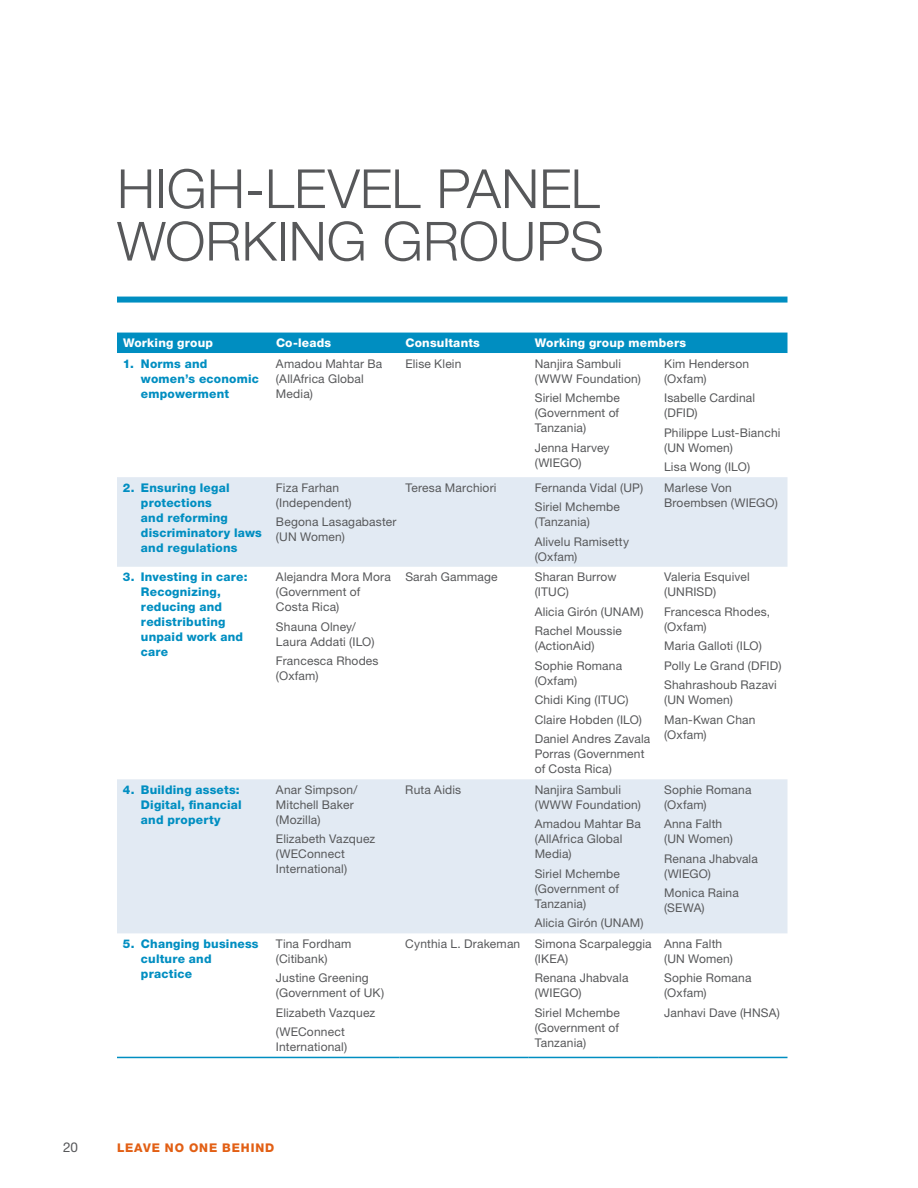
<style>
.page{position:relative;width:918px;height:1188px;background:#fff}
.page>*{position:absolute;margin:0;border:0;box-sizing:border-box;transform-origin:0 0}
.t1{font:300 54px/52.5px "Helvetica Neue LT Std";color:#57585a}
.t2{font:13.5px "Helvetica Neue LT Std";color:#57585a}
.t3{font:12px/15px "Helvetica Neue LT Std";letter-spacing:.015em;color:#57585a}
.t4{font:800 12px/15px "Helvetica Neue LT Std";letter-spacing:.02em;color:#008ec1}
.t5{font:800 12px "Helvetica Neue LT Std";letter-spacing:.02em;color:#fff}
.t6{font:800 12px "Helvetica Neue LT Std";letter-spacing:.075em;color:#e25f14}
</style>
<div class="page">
<div style="left:117px;top:297px;width:671px;height:6px;background:#008ec1"></div>
<div style="left:117px;top:333px;width:671px;height:20px;background:#008ec1"></div>
<svg style="left:117px;top:477px;width:671px;height:456px;fill:#e2eaf3"></svg>
<hr style="left:117px;top:1057px;width:153px;height:1px;background:#008ec1">
<hr style="left:270px;top:1057px;width:129px;height:1px;background:#008ec1">
<hr style="left:399px;top:1057px;width:130px;height:1px;background:#008ec1">
<hr style="left:529px;top:1057px;width:129px;height:1px;background:#008ec1">
<hr style="left:658px;top:1057px;width:130px;height:1px;background:#008ec1">
<h1 class="t1" style="left:117px;top:161px;width:488px">HIGH-LEVEL PANEL<br>WORKING GROUPS</h1>
<p class="t5" style="left:123px;top:336px;width:92px">Working group</p>
<p class="t5" style="left:276px;top:336px;width:57px">Co-leads</p>
<p class="t5" style="left:405px;top:336px;width:76px">Consultants</p>
<p class="t5" style="left:535px;top:336px;width:153px">Working group members</p>
<p class="t4" style="left:141px;top:356px;width:119px;text-indent:-18px">1. Norms and women’s economic empowerment</p>
<p class="t3" style="left:276px;top:356px;width:108px">Amadou Mahtar Ba (AllAfrica Global<br>Media)</p>
<p class="t3" style="left:405px;top:356px;width:58px">Elise Klein</p>
<p class="t3" style="left:535px;top:356px;width:108px">Nanjira Sambuli (WWW Foundation)</p>
<p class="t3" style="left:664px;top:356px;width:87px">Kim Henderson (Oxfam)</p>
<p class="t3" style="left:664px;top:390px;width:93px">Isabelle Cardinal (DFID)</p>
<p class="t3" style="left:664px;top:425px;width:118px">Philippe Lust-Bianchi (UN Women)</p>
<p class="t3" style="left:664px;top:459px;width:88px">Lisa Wong (ILO)</p>
<p class="t3" style="left:535px;top:390px;width:87px;text-align:justify">Siriel Mchembe (Government of Tanzania)</p>
<p class="t3" style="left:535px;top:440px;width:76px">Jenna Harvey (WIEGO)</p>
<p class="t4" style="left:141px;top:480px;width:122px;text-indent:-18px">2. Ensuring legal protections<br>and reforming discriminatory laws and regulations</p>
<p class="t3" style="left:276px;top:480px;width:77px">Fiza Farhan (Independent)</p>
<p class="t3" style="left:276px;top:514px;width:122px">Begona Lasagabaster (UN Women)</p>
<p class="t4" style="left:141px;top:570px;width:108px;text-indent:-18px">3. Investing in care:<br>Recognizing, reducing and redistributing unpaid work and care</p>
<p class="t3" style="left:276px;top:569px;width:116px">Alejandra Mora Mora (Government of<br>Costa Rica)</p>
<p class="t3" style="left:276px;top:619px;width:100px">Shauna Olney/<br>Laura Addati (ILO)</p>
<p class="t3" style="left:276px;top:653px;width:104px">Francesca Rhodes (Oxfam)</p>
<p class="t4" style="left:141px;top:782px;width:102px;text-indent:-18px">4. Building assets:<br>Digital, financial and property</p>
<p class="t3" style="left:276px;top:782px;width:83px">Anar Simpson/<br>Mitchell Baker (Mozilla)</p>
<p class="t3" style="left:276px;top:831px;width:101px">Elizabeth Vazquez (WEConnect<br>International)</p>
<p class="t4" style="left:141px;top:936px;width:119px;text-indent:-18px">5. Changing business culture and practice</p>
<p class="t3" style="left:276px;top:936px;width:77px">Tina Fordham (Citibank)</p>
<p class="t3" style="left:276px;top:971px;width:110px">Justine Greening (Government of UK)</p>
<p class="t3" style="left:276px;top:1003px;width:101px;line-height:19.5px">Elizabeth Vazquez (WEConnect</p>
<p class="t3" style="left:276px;top:1040px;width:73px">International)</p>
<p class="t3" style="left:405px;top:480px;width:93px">Teresa Marchiori</p>
<p class="t3" style="left:535px;top:478px;width:110px;line-height:19.5px">Fernanda Vidal (UP)<br>Siriel Mchembe</p>
<p class="t3" style="left:535px;top:512px;width:96px;line-height:19.5px">(Tanzania)<br>Alivelu Ramisetty</p>
<p class="t3" style="left:535px;top:549px;width:44px">(Oxfam)</p>
<p class="t3" style="left:405px;top:569px;width:94px">Sarah Gammage</p>
<p class="t3" style="left:535px;top:569px;width:83px">Sharan Burrow (ITUC)</p>
<p class="t3" style="left:535px;top:602px;width:110px;line-height:19.5px">Alicia Girón (UNAM)<br>Rachel Moussie</p>
<p class="t3" style="left:535px;top:636px;width:89px;line-height:19.5px">(ActionAid)<br>Sophie Romana</p>
<p class="t3" style="left:535px;top:671px;width:117px;line-height:19.5px">(Oxfam)<br>Chidi King (ITUC)<br>Claire Hobden (ILO)<br>Daniel Andres Zavala</p>
<p class="t3" style="left:535px;top:746px;width:111px">Porras (Government of Costa Rica)</p>
<p class="t3" style="left:405px;top:782px;width:57px">Ruta Aidis</p>
<p class="t3" style="left:535px;top:782px;width:108px">Nanjira Sambuli (WWW Foundation)</p>
<p class="t3" style="left:535px;top:816px;width:108px">Amadou Mahtar Ba (AllAfrica Global<br>Media)</p>
<p class="t3" style="left:535px;top:866px;width:87px;text-align:justify">Siriel Mchembe (Government of Tanzania)</p>
<p class="t3" style="left:535px;top:915px;width:110px">Alicia Girón (UNAM)</p>
<p class="t3" style="left:535px;top:936px;width:119px;text-indent:-129px">Cynthia L. Drakeman Simona Scarpaleggia (IKEA)</p>
<p class="t3" style="left:535px;top:971px;width:95px">Renana Jhabvala (WIEGO)</p>
<p class="t3" style="left:535px;top:1005px;width:87px;text-align:justify">Siriel Mchembe (Government of Tanzania)</p>
<p class="t3" style="left:664px;top:480px;width:115px">Marlese Von<br>Broembsen (WIEGO)</p>
<p class="t3" style="left:664px;top:569px;width:87px">Valeria Esquivel (UNRISD)</p>
<p class="t3" style="left:664px;top:604px;width:108px">Francesca Rhodes, (Oxfam)</p>
<p class="t3" style="left:664px;top:636px;width:119px;line-height:19.5px">Maria Galloti (ILO)<br>Polly Le Grand (DFID)<br>Shahrashoub Razavi</p>
<p class="t3" style="left:664px;top:690px;width:93px;line-height:19.5px">(UN Women)<br>Man-Kwan Chan</p>
<p class="t3" style="left:664px;top:727px;width:44px">(Oxfam)</p>
<p class="t3" style="left:664px;top:782px;width:89px">Sophie Romana (Oxfam)</p>
<p class="t3" style="left:664px;top:816px;width:70px">Anna Falth (UN Women)</p>
<p class="t3" style="left:664px;top:851px;width:95px">Renana Jhabvala (WIEGO)</p>
<p class="t3" style="left:664px;top:885px;width:76px">Monica Raina (SEWA)</p>
<p class="t3" style="left:664px;top:936px;width:70px">Anna Falth (UN Women)</p>
<p class="t3" style="left:664px;top:971px;width:89px">Sophie Romana (Oxfam)</p>
<p class="t3" style="left:664px;top:1005px;width:117px">Janhavi Dave (HNSA)</p>
<p class="t2" style="left:63px;top:1139px;width:16px">20</p>
<p class="t6" style="left:117px;top:1141px;width:159px">LEAVE NO ONE BEHIND</p>
</div>
